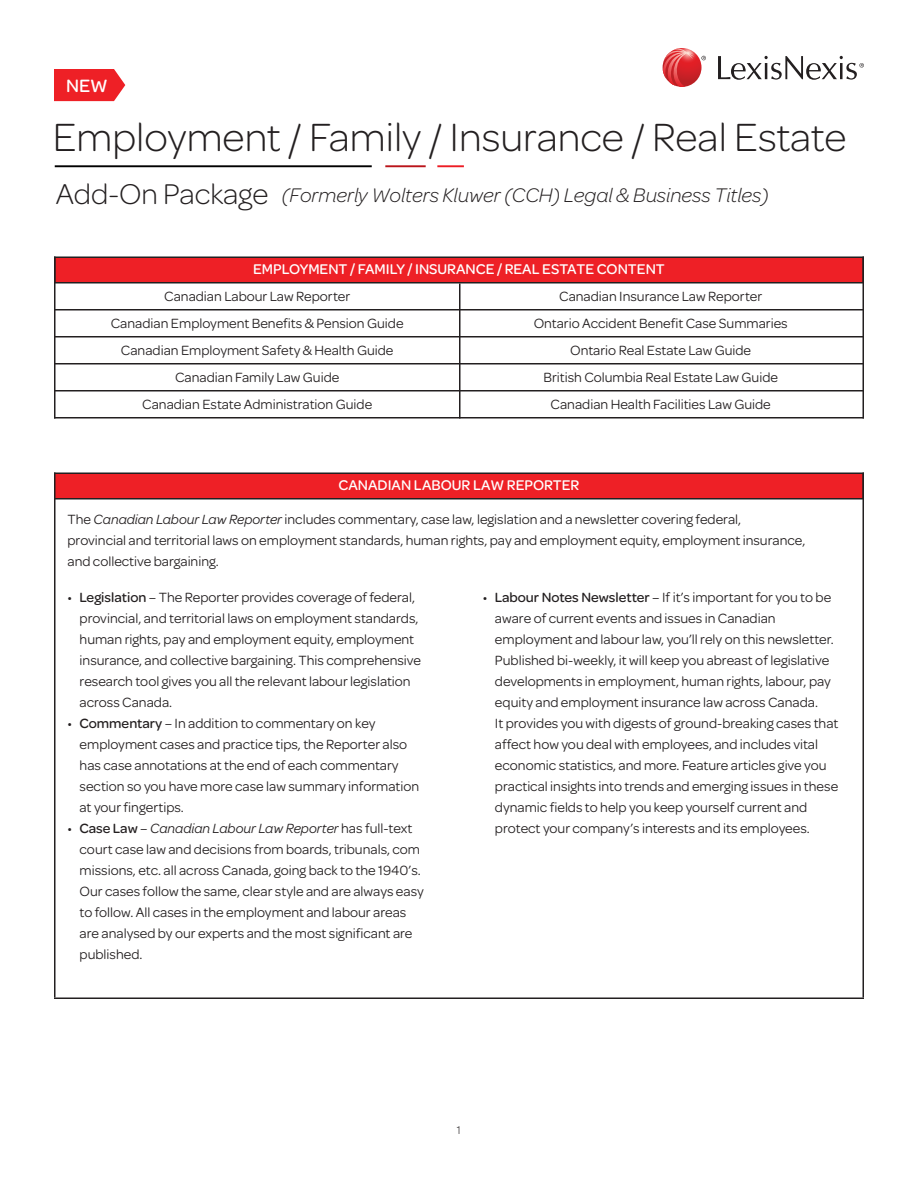
<style>
.page{position:relative;width:918px;height:1188px;background:#fff}
.page>*{position:absolute;margin:0;border:0;box-sizing:border-box;transform-origin:0 0}
.t1{font:300 42px "Omnes";color:#231f20}
.t2{font:300 30.45px "Omnes";color:#231f20}
.t3{font:italic 300 21px "Omnes";color:#231f20}
.t4{font:500 19.05px "Omnes";color:#fff}
.t5{font:500 15px "Omnes";color:#fff}
.t6{font:14.25px/21px "Omnes";color:#231f20}
.t7{font:italic 14.25px "Omnes";color:#231f20}
.t8{font:300 12px "Omnes";color:#231f20}
.s1{font-style:italic}
.s2{font-weight:500}
.s3{font-style:normal}
.s4{font-weight:500;font-style:normal}
</style>
<div class="page">
<div style="left:55px;top:257px;width:808px;height:26px;background:#ee2026"></div>
<div style="left:54px;top:256px;width:810px;height:28px;border:2px solid #231f20"></div>
<svg style="left:701px;top:56px;width:5px;height:4px"></svg>
<svg style="left:718px;top:56px;width:146px;height:24px"></svg>
<svg style="left:663px;top:48px;width:39px;height:39px"></svg>
<svg style="left:663px;top:48px;width:31px;height:39px"></svg>
<hr style="left:54px;top:256px;width:2px;height:162px;background:#231f20">
<hr style="left:459px;top:284px;width:1px;height:134px;background:#231f20">
<hr style="left:862px;top:256px;width:2px;height:162px;background:#231f20">
<svg style="left:54px;top:69px;width:71px;height:32px"></svg>
<hr style="left:55px;top:165px;width:317px;height:2px;background:#000">
<hr style="left:385px;top:165px;width:41px;height:2px;background:#ba141a">
<hr style="left:437px;top:165px;width:27px;height:2px;background:#ed1c24">
<hr style="left:54px;top:309px;width:810px;height:1px;background:#231f20">
<hr style="left:54px;top:336px;width:810px;height:2px;background:#231f20">
<hr style="left:54px;top:363px;width:810px;height:1px;background:#231f20">
<hr style="left:54px;top:390px;width:810px;height:2px;background:#231f20">
<hr style="left:54px;top:417px;width:810px;height:1px;background:#231f20">
<hr style="left:54px;top:472px;width:2px;height:526px;background:#231f20">
<div style="left:55px;top:473px;width:808px;height:26px;background:#ee2026"></div>
<div style="left:54px;top:472px;width:810px;height:28px;border:2px solid #231f20"></div>
<hr style="left:862px;top:472px;width:2px;height:526px;background:#231f20">
<hr style="left:54px;top:998px;width:810px;height:1px;background:#231f20">
<p class="t4" style="left:66px;top:72px;width:43px">NEW</p>
<p class="t1" style="left:53px;top:110px;width:795px">Employment / Family / Insurance / Real Estate</p>
<p class="t2" style="left:56px;top:173px;width:214px">Add-On Package</p>
<p class="t3" style="left:282px;top:181px;width:488px">(Formerly Wolters Kluwer (CCH) Legal &amp; Business Titles)</p>
<p class="t5" style="left:253px;top:259px;width:413px">EMPLOYMENT / FAMILY / INSURANCE / REAL ESTATE CONTENT</p>
<p class="t6" style="left:164px;top:285px;width:188px">Canadian Labour Law Reporter</p>
<p class="t6" style="left:111px;top:312px;width:294px">Canadian Employment Benefits &amp; Pension Guide</p>
<p class="t6" style="left:121px;top:339px;width:274px">Canadian Employment Safety &amp; Health Guide</p>
<p class="t6" style="left:175px;top:366px;width:166px">Canadian Family Law Guide</p>
<p class="t6" style="left:142px;top:393px;width:232px">Canadian Estate Administration Guide</p>
<p class="t6" style="left:559px;top:285px;width:205px">Canadian Insurance Law Reporter</p>
<p class="t6" style="left:534px;top:312px;width:256px">Ontario Accident Benefit Case Summaries</p>
<p class="t6" style="left:570px;top:339px;width:182px">Ontario Real Estate Law Guide</p>
<p class="t6" style="left:543px;top:366px;width:236px">British Columbia Real Estate Law Guide</p>
<p class="t6" style="left:551px;top:393px;width:222px">Canadian Health Facilities Law Guide</p>
<p class="t5" style="left:339px;top:475px;width:242px">CANADIAN LABOUR LAW REPORTER</p>
<p class="t6" style="left:68px;top:508px;width:675px">The <span class="s1">Canadian Labour Law Reporter</span> includes commentary, case law, legislation and a newsletter covering federal,</p>
<p class="t6" style="left:68px;top:529px;width:739px">provincial and territorial laws on employment standards, human rights, pay and employment equity, employment insurance,</p>
<p class="t6" style="left:68px;top:550px;width:153px">and collective bargaining.</p>
<p class="t6" style="left:68px;top:586px;width:349px">• <span class="s2">Legislation</span> – The Reporter provides coverage of federal,</p>
<p class="t6" style="left:80px;top:607px;width:340px">provincial, and territorial laws on employment standards,</p>
<p class="t6" style="left:80px;top:628px;width:336px">human rights, pay and employment equity, employment</p>
<p class="t6" style="left:80px;top:649px;width:343px">insurance, and collective bargaining. This comprehensive</p>
<p class="t6" style="left:80px;top:670px;width:333px">research tool gives you all the relevant labour legislation</p>
<p class="t6" style="left:80px;top:691px;width:94px">across Canada.</p>
<p class="t6" style="left:80px;top:712px;width:329px;text-indent:-12px">• <span class="s2">Commentary</span> – In addition to commentary on key employment cases and practice tips, the Reporter also</p>
<p class="t6" style="left:80px;top:754px;width:321px">has case annotations at the end of each commentary</p>
<p class="t6" style="left:80px;top:775px;width:341px">section so you have more case law summary information</p>
<p class="t6" style="left:80px;top:796px;width:106px">at your fingertips.</p>
<p class="t7" style="left:68px;top:819px;width:346px"><span class="s3">•</span> <span class="s4">Case Law</span> <span class="s3">–</span> Canadian Labour Law Reporter <span class="s3">has full-text</span></p>
<p class="t6" style="left:80px;top:838px;width:342px">court case law and decisions from boards, tribunals, com</p>
<p class="t6" style="left:80px;top:859px;width:343px">missions, etc. all across Canada, going back to the 1940’s.</p>
<p class="t6" style="left:80px;top:880px;width:346px">Our cases follow the same, clear style and are always easy</p>
<p class="t6" style="left:80px;top:901px;width:328px">to follow. All cases in the employment and labour areas</p>
<p class="t6" style="left:80px;top:922px;width:334px">are analysed by our experts and the most significant are</p>
<p class="t6" style="left:80px;top:943px;width:64px">published.</p>
<p class="t6" style="left:483px;top:586px;width:350px">• <span class="s2">Labour Notes Newsletter</span> – If it’s important for you to be</p>
<p class="t6" style="left:495px;top:607px;width:282px">aware of current events and issues in Canadian</p>
<p class="t6" style="left:495px;top:628px;width:340px">employment and labour law, you’ll rely on this newsletter.</p>
<p class="t6" style="left:495px;top:649px;width:336px">Published bi-weekly, it will keep you abreast of legislative</p>
<p class="t6" style="left:495px;top:670px;width:337px">developments in employment, human rights, labour, pay</p>
<p class="t6" style="left:495px;top:691px;width:325px">equity and employment insurance law across Canada.</p>
<p class="t6" style="left:495px;top:712px;width:345px">It provides you with digests of ground-breaking cases that</p>
<p class="t6" style="left:495px;top:733px;width:325px">affect how you deal with employees, and includes vital</p>
<p class="t6" style="left:495px;top:754px;width:333px">economic statistics, and more. Feature articles give you</p>
<p class="t6" style="left:495px;top:775px;width:345px">practical insights into trends and emerging issues in these</p>
<p class="t6" style="left:495px;top:796px;width:316px">dynamic fields to help you keep yourself current and protect your company’s interests and its employees.</p>
<p class="t8" style="left:457px;top:1122px;width:6px">1</p>
</div>
